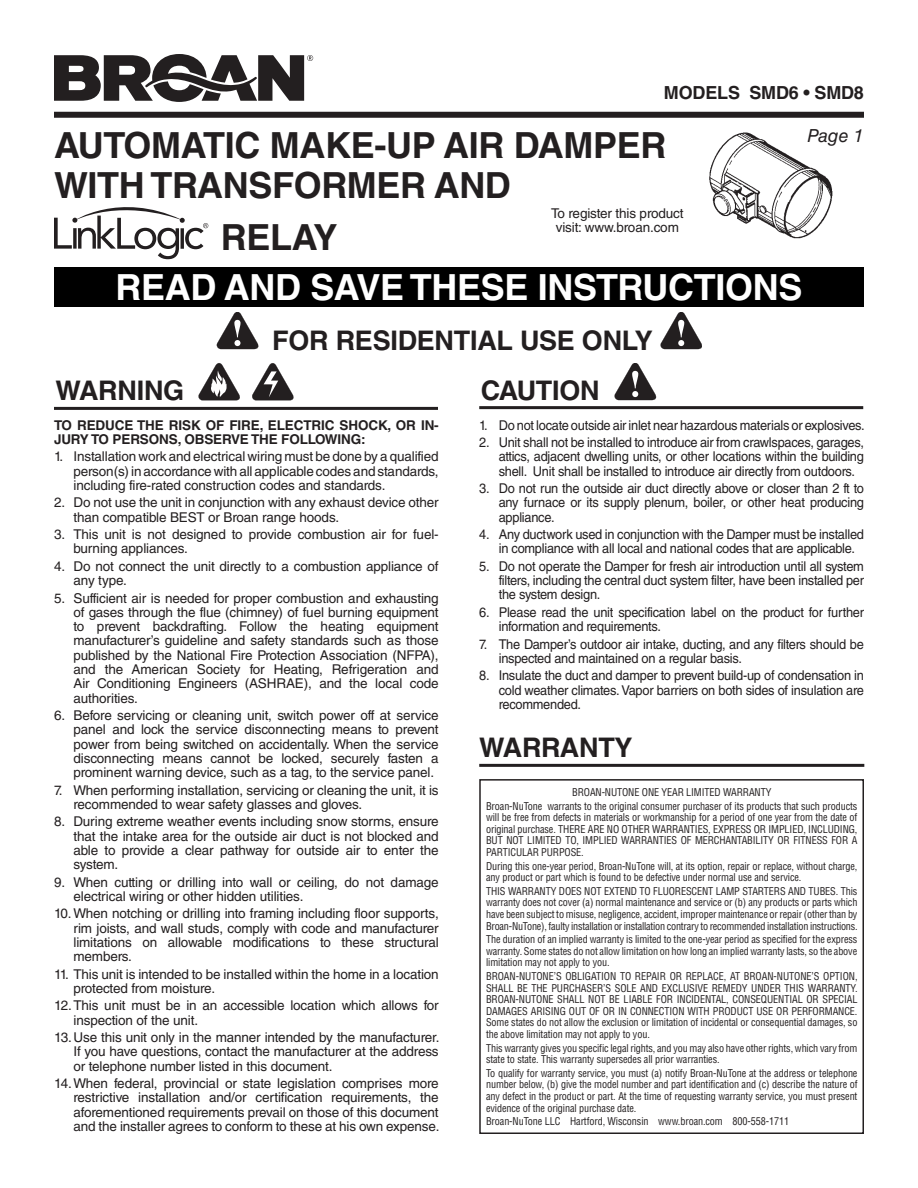
<style>
.page{position:relative;width:918px;height:1188px;background:#fff}
.page>*{position:absolute;margin:0;border:0;box-sizing:border-box;transform-origin:0 0}
.t1{font:700 36px/40.5px "Helvetica LT Std";letter-spacing:-.01em;color:#231f20}
.t2{font:700 36px "Helvetica LT Std";letter-spacing:-.01em;color:#fff}
.t3{font:700 27px/49.5px "Helvetica LT Std";letter-spacing:-.01em;color:#231f20}
.t4{font:700 18px "Helvetica LT Std";letter-spacing:-.01em;color:#231f20}
.t5{font:italic 18px "Helvetica LT Std";color:#231f20}
.t6{font:13.5px/14.2px "Helvetica LT Std";letter-spacing:-.01em;color:#231f20;text-align:justify}
.t7{font:13.5px/14.2px "Helvetica LT Std";letter-spacing:-.01em;color:#231f20;text-align:justify;scale:.95 1}
.t8{font:700 13.5px/14.2px "Helvetica LT Std";letter-spacing:-.01em;color:#231f20}
.t9{font:condensed 10.5px/11.6px "Helvetica LT Std";letter-spacing:-.01em;color:#231f20;text-align:justify}
</style>
<div class="page">
<svg style="left:54px;top:54px;width:259px;height:48px"></svg>
<div style="left:54px;top:112px;width:810px;height:6px;background:#231f20"></div>
<hr style="left:54px;top:407px;width:384px;height:3px;background:#231f20">
<svg style="left:198px;top:363px;width:42px;height:38px"></svg>
<svg style="left:252px;top:363px;width:42px;height:38px"></svg>
<svg style="left:217px;top:313px;width:41px;height:37px"></svg>
<svg style="left:660px;top:313px;width:42px;height:37px"></svg>
<hr style="left:479px;top:406px;width:384px;height:3px;background:#231f20">
<svg style="left:614px;top:364px;width:42px;height:37px"></svg>
<hr style="left:479px;top:764px;width:385px;height:3px;background:#231f20">
<div style="left:479px;top:779px;width:385px;height:355px;border:2px solid #231f20"></div>
<svg style="left:54px;top:207px;width:154px;height:52px"></svg>
<img style="left:709px;top:132px;width:124px;height:107px">
<div style="left:54px;top:267px;width:810px;height:40px;background:#000"></div>
<h3 class="t4" style="left:664px;top:82px;width:202px">MODELS SMD6 • SMD8</h3>
<h3 class="t5" style="left:807px;top:125px;width:58px">Page 1</h3>
<h1 class="t1" style="left:54px;top:124px;width:614px">AUTOMATIC MAKE-UP AIR DAMPER<br>WITH TRANSFORMER AND</h1>
<h1 class="t1" style="left:221px;top:216px;width:118px">RELAY</h1>
<p class="t6" style="left:551px;top:206px;width:134px;text-align:center">To register this product visit: www.broan.com</p>
<h1 class="t2" style="left:116px;top:266px;width:688px">READ AND SAVE THESE INSTRUCTIONS</h1>
<h2 class="t3" style="left:481px;top:315px;width:174px;text-indent:-208px">FOR RESIDENTIAL USE ONLY<br>CAUTION</h2>
<p class="t7" style="left:479px;top:418px;width:407px">1. Do not locate outside air inlet near hazardous materials or explosives.</p>
<p class="t7" style="left:499px;top:435px;width:386px;text-indent:-19px">2. Unit shall not be installed to introduce air from crawlspaces, garages, attics, adjacent dwelling units, or other locations within the building shell. Unit shall be installed to introduce air directly from outdoors.</p>
<p class="t7" style="left:499px;top:481px;width:386px;text-indent:-19px">3. Do not run the outside air duct directly above or closer than 2 ft to any furnace or its supply plenum, boiler, or other heat producing appliance.</p>
<p class="t7" style="left:499px;top:527px;width:386px;text-indent:-19px">4. Any ductwork used in conjunction with the Damper must be installed in compliance with all local and national codes that are applicable.</p>
<p class="t7" style="left:499px;top:559px;width:386px;text-indent:-19px">5. Do not operate the Damper for fresh air introduction until all system filters, including the central duct system filter, have been installed per the system design.</p>
<p class="t7" style="left:499px;top:605px;width:386px;text-indent:-19px">6. Please read the unit specification label on the product for further information and requirements.</p>
<p class="t7" style="left:499px;top:637px;width:386px;text-indent:-19px">7. The Damper’s outdoor air intake, ducting, and any filters should be inspected and maintained on a regular basis.</p>
<p class="t7" style="left:499px;top:669px;width:386px;text-indent:-19px">8. Insulate the duct and damper to prevent build-up of condensation in cold weather climates. Vapor barriers on both sides of insulation are recommended.</p>
<h2 class="t3" style="left:479px;top:723px;width:155px">WARRANTY</h2>
<p class="t9" style="left:486px;top:785px;width:373px;line-height:13.6px;text-align:center">BROAN-NUTONE ONE YEAR LIMITED WARRANTY<br>Broan-NuTone warrants to the original consumer purchaser of its products that such products</p>
<p class="t9" style="left:486px;top:812px;width:373px">will be free from defects in materials or workmanship for a period of one year from the date of original purchase. THERE ARE NO OTHER WARRANTIES, EXPRESS OR IMPLIED, INCLUDING, BUT NOT LIMITED TO, IMPLIED WARRANTIES OF MERCHANTABILITY OR FITNESS FOR A PARTICULAR PURPOSE.</p>
<p class="t9" style="left:486px;top:860px;width:373px">During this one-year period, Broan-NuTone will, at its option, repair or replace, without charge, any product or part which is found to be defective under normal use and service.</p>
<p class="t9" style="left:486px;top:885px;width:373px">THIS WARRANTY DOES NOT EXTEND TO FLUORESCENT LAMP STARTERS AND TUBES. This warranty does not cover (a) normal maintenance and service or (b) any products or parts which have been subject to misuse, negligence, accident, improper maintenance or repair (other than by Broan-NuTone), faulty installation or installation contrary to recommended installation instructions.</p>
<p class="t9" style="left:486px;top:934px;width:373px">The duration of an implied warranty is limited to the one-year period as specified for the express warranty. Some states do not allow limitation on how long an implied warranty lasts, so the above limitation may not apply to you.</p>
<p class="t9" style="left:486px;top:970px;width:373px">BROAN-NUTONE’S OBLIGATION TO REPAIR OR REPLACE, AT BROAN-NUTONE’S OPTION, SHALL BE THE PURCHASER’S SOLE AND EXCLUSIVE REMEDY UNDER THIS WARRANTY.<br>BROAN-NUTONE SHALL NOT BE LIABLE FOR INCIDENTAL, CONSEQUENTIAL OR SPECIAL DAMAGES ARISING OUT OF OR IN CONNECTION WITH PRODUCT USE OR PERFORMANCE.<br>Some states do not allow the exclusion or limitation of incidental or consequential damages, so the above limitation may not apply to you.</p>
<p class="t9" style="left:486px;top:1042px;width:373px">This warranty gives you specific legal rights, and you may also have other rights, which vary from state to state. This warranty supersedes all prior warranties.</p>
<p class="t9" style="left:486px;top:1067px;width:373px">To qualify for warranty service, you must (a) notify Broan-NuTone at the address or telephone number below, (b) give the model number and part identification and (c) describe the nature of any defect in the product or part. At the time of requesting warranty service, you must present evidence of the original purchase date.</p>
<p class="t9" style="left:486px;top:1116px;width:305px">Broan-NuTone LLC Hartford, Wisconsin www.broan.com 800-558-1711</p>
<h2 class="t3" style="left:56px;top:366px;width:130px">WARNING</h2>
<p class="t8" style="left:54px;top:418px;width:386px">TO REDUCE THE RISK OF FIRE, ELECTRIC SHOCK, OR IN-<br>JURY TO PERSONS, OBSERVE THE FOLLOWING:</p>
<p class="t6" style="left:73px;top:450px;width:367px;text-indent:-19px">1. Installation work and electrical wiring must be done by a qualified person(s) in accordance with all applicable codes and standards, including fire-rated construction codes and standards.</p>
<p class="t6" style="left:73px;top:496px;width:367px;text-indent:-19px">2. Do not use the unit in conjunction with any exhaust device other than compatible BEST or Broan range hoods.</p>
<p class="t6" style="left:73px;top:527px;width:367px;text-indent:-19px">3. This unit is not designed to provide combustion air for fuel&shy;burning appliances.</p>
<p class="t6" style="left:73px;top:559px;width:367px;text-indent:-19px">4. Do not connect the unit directly to a combustion appliance of any type.</p>
<p class="t6" style="left:73px;top:591px;width:367px;text-indent:-19px">5. Sufficient air is needed for proper combustion and exhausting of gases through the flue (chimney) of fuel burning equipment to prevent backdrafting. Follow the heating equipment manufacturer’s guideline and safety standards such as those published by the National Fire Protection Association (NFPA), and the American Society for Heating, Refrigeration and Air Conditioning Engineers (ASHRAE), and the local code authorities.</p>
<p class="t6" style="left:73px;top:708px;width:367px;text-indent:-19px">6. Before servicing or cleaning unit, switch power off at service panel and lock the service disconnecting means to prevent power from being switched on accidentally. When the service disconnecting means cannot be locked, securely fasten a prominent warning device, such as a tag, to the service panel.</p>
<p class="t6" style="left:73px;top:783px;width:367px;text-indent:-19px">7. When performing installation, servicing or cleaning the unit, it is recommended to wear safety glasses and gloves.</p>
<p class="t6" style="left:73px;top:814px;width:367px;text-indent:-19px">8. During extreme weather events including snow storms, ensure that the intake area for the outside air duct is not blocked and able to provide a clear pathway for outside air to enter the system.</p>
<p class="t6" style="left:73px;top:875px;width:367px;text-indent:-19px">9. When cutting or drilling into wall or ceiling, do not damage electrical wiring or other hidden utilities.</p>
<p class="t6" style="left:73px;top:906px;width:367px;text-indent:-19px">10.When notching or drilling into framing including floor supports, rim joists, and wall studs, comply with code and manufacturer limitations on allowable modifications to these structural members.</p>
<p class="t6" style="left:73px;top:967px;width:367px;text-indent:-19px">11. This unit is intended to be installed within the home in a location protected from moisture.</p>
<p class="t6" style="left:73px;top:998px;width:367px;text-indent:-19px">12.This unit must be in an accessible location which allows for inspection of the unit.</p>
<p class="t6" style="left:73px;top:1030px;width:368px;text-indent:-19px">13.Use this unit only in the manner intended by the manufacturer.<br>If you have questions, contact the manufacturer at the address or telephone number listed in this document.</p>
<p class="t6" style="left:73px;top:1076px;width:367px;text-indent:-19px">14.When federal, provincial or state legislation comprises more restrictive installation and/or certification requirements, the aforementioned requirements prevail on those of this document and the installer agrees to conform to these at his own expense.</p>
</div>
